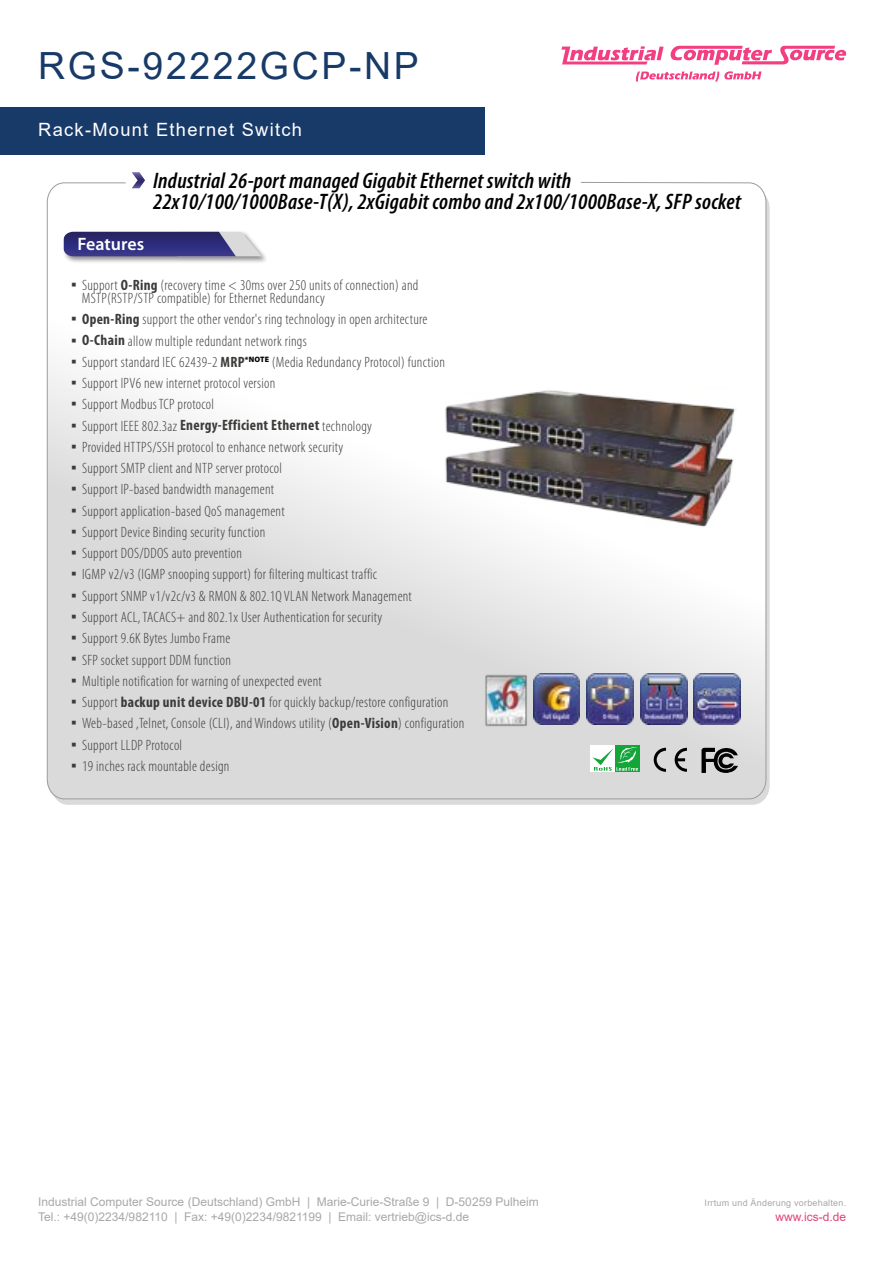
<style>
.page{position:relative;width:893px;height:1263px;background:#fff}
.page>*{position:absolute;margin:0;border:0;box-sizing:border-box;transform-origin:0 0}
.t1{font:37.5px "Arial";letter-spacing:.07em;color:#183a68}
.t2{font:italic 600 condensed 22.5px/21px "Myriad Pro";letter-spacing:.01em;color:#000}
.t3{font:18.3px "Arial";letter-spacing:.07em;color:#fff}
.t4{font:600 18px "Myriad Pro";color:#fff}
.t5{font:300 condensed 15px/12.8px "Myriad Pro";letter-spacing:.02em;color:#3c3c3b}
.t6{font:12px "Arial";color:#a8a8a7}
.t7{font:12px "Arial";color:#e14379}
.t8{font:9px "Arial";letter-spacing:.025em;color:#a8a8a7}
.s1{font-family:"Dotum";font-weight:400;font-stretch:normal}
.s2{font-weight:700}
</style>
<div class="page">
<svg style="left:561px;top:46px;width:285px;height:19px"></svg>
<svg style="left:636px;top:71px;width:125px;height:11px"></svg>
<div style="left:0;top:108px;width:484px;height:47px;background:#183a68"></div>
<svg style="left:46px;top:182px;width:721px;height:618px"></svg>
<svg style="left:132px;top:172px;width:13px;height:16px"></svg>
<h1 class="t1" style="left:38px;top:40px;width:382px">RGS-92222GCP-NP</h1>
<p class="t3" style="left:38px;top:117px;width:265px">Rack-Mount Ethernet Switch</p>
<h2 class="t2" style="left:153px;top:171px;width:589px">Industrial 26-port managed Gigabit Ethernet switch with<br>22x10/100/1000Base-T(X), 2xGigabit combo and 2x100/1000Base-X, SFP socket</h2>
<p class="t4" style="left:78px;top:233px;width:68px">Features</p>
<p class="t5" style="left:82px;top:279px;width:338px;text-indent:-11px"><span class="s1">▪</span> Support <span class="s2">O-Ring</span> (recovery time &lt; 30ms over 250 units of connection) and<br>MSTP(RSTP/STP compatible) for Ethernet Redundancy</p>
<p class="t5" style="left:71px;top:313px;width:358px"><span class="s1">▪</span> <span class="s2">Open-Ring</span> support the other vendor's ring technology in open architecture</p>
<p class="t5" style="left:71px;top:335px;width:237px"><span class="s1">▪</span> <span class="s2">O-Chain</span> allow multiple redundant network rings</p>
<p class="t5" style="left:71px;top:356px;width:375px"><span class="s1">▪</span> Support standard IEC 62439-2 <span class="s2">MRP</span><sup>*NOTE</sup> (Media Redundancy Protocol) function</p>
<p class="t5" style="left:71px;top:377px;width:206px"><span class="s1">▪</span> Support IPV6 new internet protocol version</p>
<p class="t5" style="left:71px;top:398px;width:144px"><span class="s1">▪</span> Support Modbus TCP protocol</p>
<p class="t5" style="left:71px;top:420px;width:302px"><span class="s1">▪</span> Support IEEE 802.3az <span class="s2">Energy-Efficient Ethernet</span> technology</p>
<p class="t5" style="left:71px;top:441px;width:274px"><span class="s1">▪</span> Provided HTTPS/SSH protocol to enhance network security</p>
<p class="t5" style="left:71px;top:462px;width:212px"><span class="s1">▪</span> Support SMTP client and NTP server protocol</p>
<p class="t5" style="left:71px;top:483px;width:204px"><span class="s1">▪</span> Support IP-based bandwidth management</p>
<p class="t5" style="left:71px;top:505px;width:215px"><span class="s1">▪</span> Support application-based QoS management</p>
<p class="t5" style="left:71px;top:526px;width:196px"><span class="s1">▪</span> Support Device Binding security function</p>
<p class="t5" style="left:71px;top:547px;width:172px"><span class="s1">▪</span> Support DOS/DDOS auto prevention</p>
<p class="t5" style="left:71px;top:568px;width:308px"><span class="s1">▪</span> IGMP v2/v3 (IGMP snooping support) for filtering multicast traffic</p>
<p class="t5" style="left:71px;top:590px;width:342px"><span class="s1">▪</span> Support SNMP v1/v2c/v3 &amp; RMON &amp; 802.1Q VLAN Network Management</p>
<p class="t5" style="left:71px;top:611px;width:313px"><span class="s1">▪</span> Support ACL, TACACS+ and 802.1x User Authentication for security</p>
<p class="t5" style="left:71px;top:632px;width:161px"><span class="s1">▪</span> Support 9.6K Bytes Jumbo Frame</p>
<p class="t5" style="left:71px;top:653px;width:161px"><span class="s1">▪</span> SFP socket support DDM function</p>
<p class="t5" style="left:71px;top:675px;width:252px"><span class="s1">▪</span> Multiple notification for warning of unexpected event</p>
<p class="t5" style="left:71px;top:696px;width:379px"><span class="s1">▪</span> Support <span class="s2">backup unit device DBU-01</span> for quickly backup/restore configuration</p>
<p class="t5" style="left:71px;top:717px;width:395px"><span class="s1">▪</span> Web-based ,Telnet, Console (CLI), and Windows utility (<span class="s2">Open-Vision</span>) configuration</p>
<p class="t5" style="left:71px;top:738px;width:112px"><span class="s1">▪</span> Support LLDP Protocol</p>
<p class="t5" style="left:71px;top:760px;width:160px"><span class="s1">▪</span> 19 inches rack mountable design</p>
<p class="t6" style="left:38px;top:1194px;width:502px">Industrial Computer Source (Deutschland) GmbH | Marie-Curie-Straße 9 | D-50259 Pulheim</p>
<p class="t8" style="left:705px;top:1197px;width:143px">Irrtum und Änderung vorbehalten.</p>
<p class="t6" style="left:38px;top:1208px;width:432px">Tel.: +49(0)2234/982110 | Fax: +49(0)2234/9821199 | Email: vertrieb@ics-d.de</p>
<p class="t7" style="left:775px;top:1208px;width:72px">www.ics-d.de</p>
</div>
